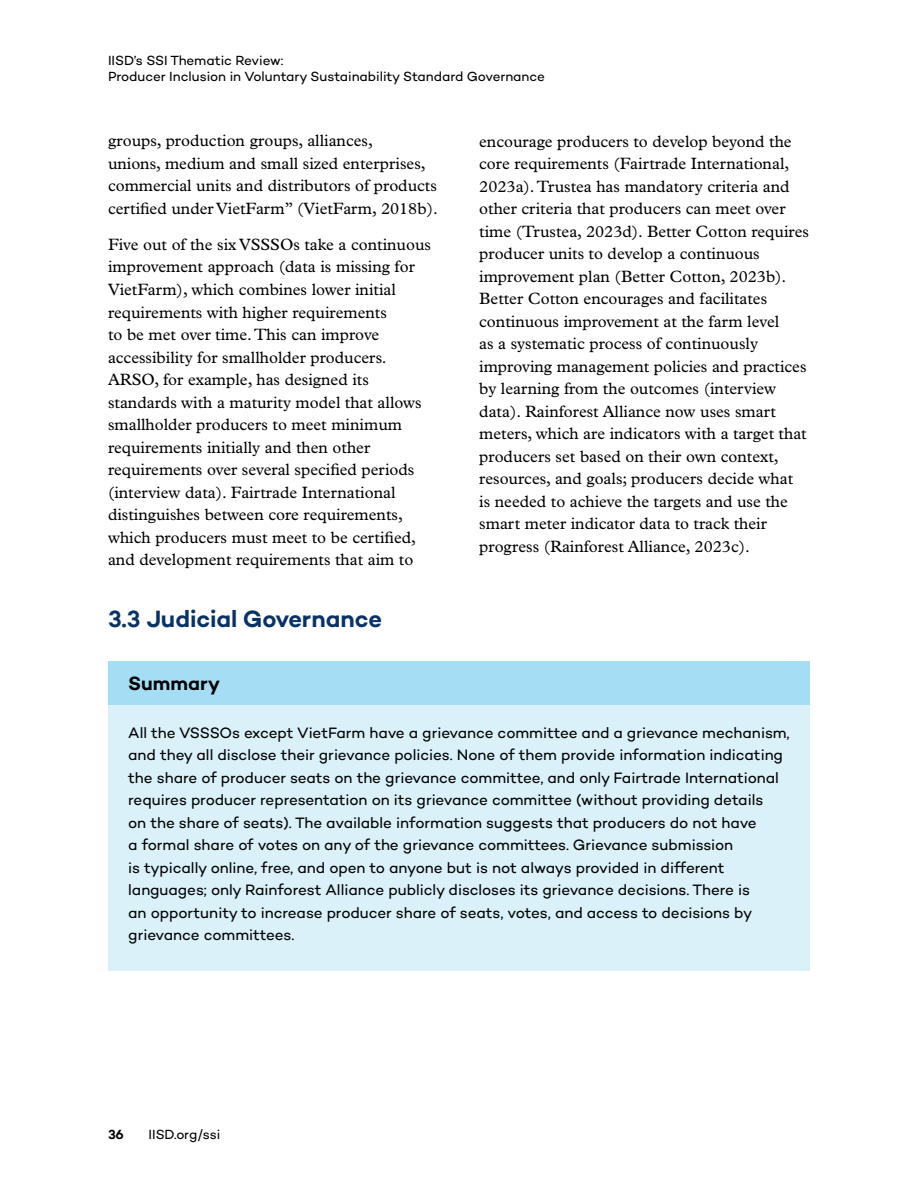
<style>
.page{position:relative;width:918px;height:1188px;background:#fff}
.page>*{position:absolute;margin:0;border:0;box-sizing:border-box;transform-origin:0 0}
.t1{font:600 24px "Campton";letter-spacing:-.005em;color:#093266}
.t2{font:600 19.5px "Campton";color:#000}
.t3{font:16.5px/22.5px "Plantin MT Pro";color:#000}
.t4{font:15.3px/22.5px "Campton";letter-spacing:-.005em;color:#000}
.t5{font:13.5px/16.5px "Campton";letter-spacing:-.005em;color:#000}
.t6{font:600 13.5px "Campton";color:#000}
</style>
<div class="page">
<div style="left:108px;top:661px;width:702px;height:61px;background:#a5def4"></div>
<div style="left:108px;top:705px;width:702px;height:266px;background:#daf1fa"></div>
<p class="t5" style="left:108px;top:52px;width:439px">IISD’s SSI Thematic Review:<br>Producer Inclusion in Voluntary Sustainability Standard Governance</p>
<p class="t3" style="left:108px;top:130px;width:331px">groups, production groups, alliances,<br>unions, medium and small sized enterprises, commercial units and distributors of products certified under VietFarm” (VietFarm, 2018b).</p>
<p class="t3" style="left:108px;top:233px;width:325px">Five out of the six VSSSOs take a continuous improvement approach (data is missing for VietFarm), which combines lower initial requirements with higher requirements<br>to be met over time. This can improve accessibility for smallholder producers.<br>ARSO, for example, has designed its standards with a maturity model that allows smallholder producers to meet minimum requirements initially and then other requirements over several specified periods (interview data). Fairtrade International distinguishes between core requirements, which producers must meet to be certified, and development requirements that aim to</p>
<h1 class="t1" style="left:108px;top:603px;width:276px">3.3 Judicial Governance</h1>
<p class="t3" style="left:479px;top:130px;width:331px">encourage producers to develop beyond the core requirements (Fairtrade International, 2023a). Trustea has mandatory criteria and other criteria that producers can meet over time (Trustea, 2023d). Better Cotton requires producer units to develop a continuous improvement plan (Better Cotton, 2023b).<br>Better Cotton encourages and facilitates continuous improvement at the farm level<br>as a systematic process of continuously improving management policies and practices by learning from the outcomes (interview data). Rainforest Alliance now uses smart meters, which are indicators with a target that producers set based on their own context, resources, and goals; producers decide what<br>is needed to achieve the targets and use the smart meter indicator data to track their progress (Rainforest Alliance, 2023c).</p>
<p class="t2" style="left:128px;top:671px;width:94px">Summary</p>
<p class="t4" style="left:128px;top:721px;width:663px">All the VSSSOs except VietFarm have a grievance committee and a grievance mechanism, and they all disclose their grievance policies. None of them provide information indicating the share of producer seats on the grievance committee, and only Fairtrade International requires producer representation on its grievance committee (without providing details<br>on the share of seats). The available information suggests that producers do not have<br>a formal share of votes on any of the grievance committees. Grievance submission<br>is typically online, free, and open to anyone but is not always provided in different languages; only Rainforest Alliance publicly discloses its grievance decisions. There is<br>an opportunity to increase producer share of seats, votes, and access to decisions by grievance committees.</p>
<p class="t6" style="left:108px;top:1126px;width:17px">36</p>
<p class="t5" style="left:148px;top:1126px;width:73px">IISD.org/ssi</p>
</div>
